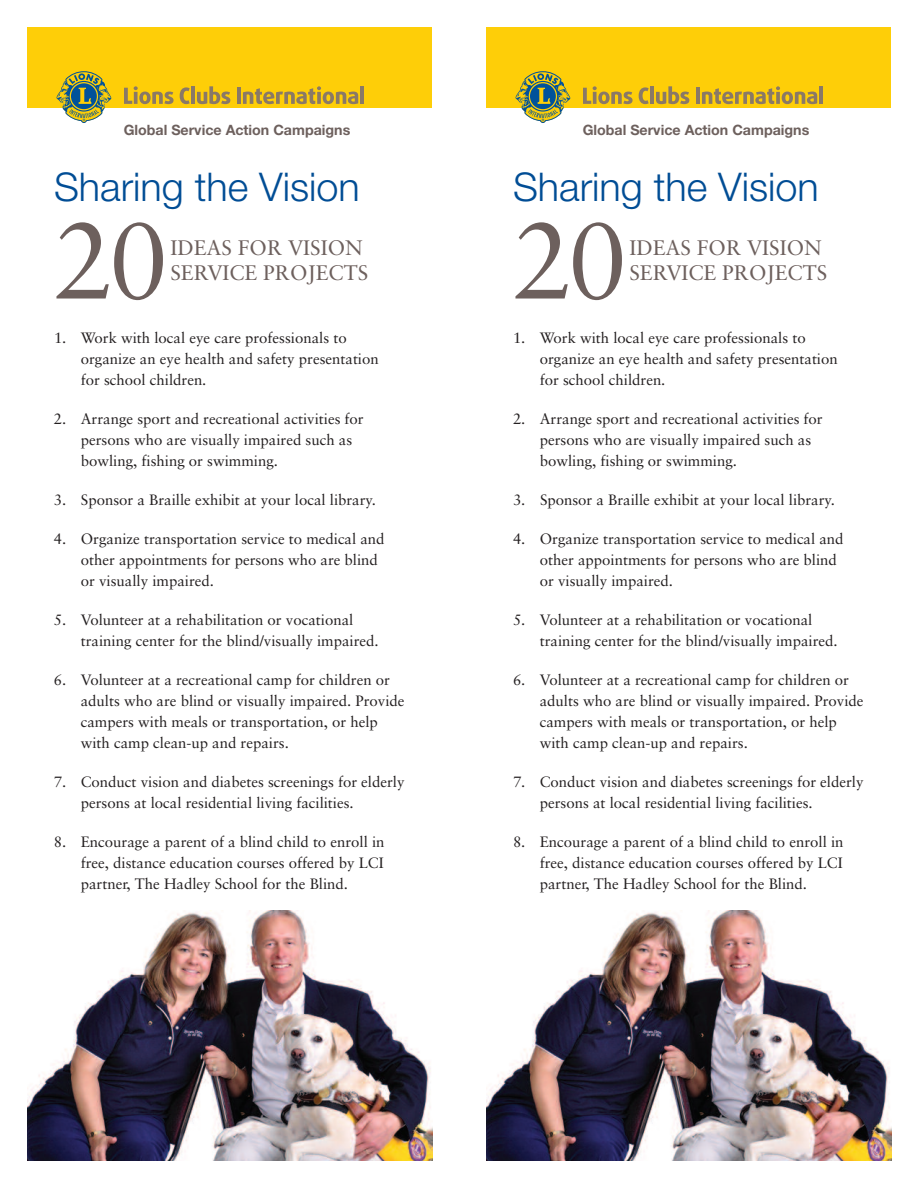
<style>
.page{position:relative;width:918px;height:1188px;background:#fff}
.page>*{position:absolute;margin:0;border:0;box-sizing:border-box;transform-origin:0 0}
.t1{font:108px "Sabon";color:#6d605d}
.t2{font:300 39.6px "Helvetica Neue";color:#014d95}
.t3{font:21px/25.2px "Sabon";color:#6d605d}
.t4{font:15px/21px "Sabon";color:#231f20}
.t5{font:700 14.25px "Helvetica Neue";color:#6d605d}
</style>
<div class="page">
<img style="left:28px;top:910px;width:404px;height:251px">
<img style="left:487px;top:910px;width:404px;height:251px">
<div style="left:27px;top:27px;width:405px;height:81px;background:#fece08"></div>
<svg style="left:57px;top:71px;width:54px;height:52px"></svg>
<svg style="left:124px;top:86px;width:50px;height:18px"></svg>
<svg style="left:180px;top:87px;width:10px;height:17px"></svg>
<hr style="left:191px;top:86px;width:4px;height:18px;background:#8a7966">
<svg style="left:197px;top:86px;width:33px;height:18px"></svg>
<hr style="left:237px;top:88px;width:4px;height:16px;background:#8a7966">
<svg style="left:243px;top:86px;width:115px;height:18px"></svg>
<hr style="left:360px;top:86px;width:4px;height:18px;background:#8a7966">
<div style="left:486px;top:27px;width:405px;height:81px;background:#fece08"></div>
<svg style="left:516px;top:71px;width:54px;height:52px"></svg>
<svg style="left:583px;top:86px;width:50px;height:18px"></svg>
<svg style="left:639px;top:87px;width:10px;height:17px"></svg>
<hr style="left:650px;top:86px;width:4px;height:18px;background:#8a7966">
<svg style="left:656px;top:86px;width:33px;height:18px"></svg>
<hr style="left:696px;top:88px;width:4px;height:16px;background:#8a7966">
<svg style="left:702px;top:86px;width:115px;height:18px"></svg>
<hr style="left:819px;top:86px;width:4px;height:18px;background:#8a7966">
<p class="t5" style="left:124px;top:125px;width:228px">Global Service Action Campaigns</p>
<h2 class="t2" style="left:54px;top:173px;width:307px">Sharing the Vision</h2>
<h1 class="t1" style="left:54px;top:216px;width:116px">20</h1>
<h3 class="t3" style="left:170px;top:237px;width:199px">IDEAS FOR VISION<br>SERVICE PROJECTS</h3>
<p class="t4" style="left:81px;top:329px;width:300px;text-indent:-27px">1. Work with local eye care professionals to organize an eye health and safety presentation for school children.</p>
<p class="t4" style="left:81px;top:410px;width:284px;text-indent:-27px">2. Arrange sport and recreational activities for persons who are visually impaired such as bowling, fishing or swimming.</p>
<p class="t4" style="left:54px;top:491px;width:323px">3. Sponsor a Braille exhibit at your local library.</p>
<p class="t4" style="left:81px;top:530px;width:305px;text-indent:-27px">4. Organize transportation service to medical and other appointments for persons who are blind or visually impaired.</p>
<p class="t4" style="left:81px;top:611px;width:299px;text-indent:-27px">5. Volunteer at a rehabilitation or vocational training center for the blind/visually impaired.</p>
<p class="t4" style="left:81px;top:671px;width:325px;text-indent:-27px">6. Volunteer at a recreational camp for children or adults who are blind or visually impaired. Provide campers with meals or transportation, or help with camp clean-up and repairs.</p>
<p class="t4" style="left:81px;top:773px;width:325px;text-indent:-27px">7. Conduct vision and diabetes screenings for elderly persons at local residential living facilities.</p>
<p class="t4" style="left:81px;top:833px;width:305px;text-align:justify;text-indent:-27px">8. Encourage a parent of a blind child to enroll in free, distance education courses offered by LCI partner, The Hadley School for the Blind.</p>
<p class="t5" style="left:583px;top:125px;width:228px">Global Service Action Campaigns</p>
<h2 class="t2" style="left:513px;top:173px;width:307px">Sharing the Vision</h2>
<h1 class="t1" style="left:513px;top:216px;width:116px">20</h1>
<h3 class="t3" style="left:629px;top:237px;width:199px">IDEAS FOR VISION<br>SERVICE PROJECTS</h3>
<p class="t4" style="left:540px;top:329px;width:300px;text-indent:-27px">1. Work with local eye care professionals to organize an eye health and safety presentation for school children.</p>
<p class="t4" style="left:540px;top:410px;width:284px;text-indent:-27px">2. Arrange sport and recreational activities for persons who are visually impaired such as bowling, fishing or swimming.</p>
<p class="t4" style="left:513px;top:491px;width:323px">3. Sponsor a Braille exhibit at your local library.</p>
<p class="t4" style="left:540px;top:530px;width:305px;text-indent:-27px">4. Organize transportation service to medical and other appointments for persons who are blind or visually impaired.</p>
<p class="t4" style="left:540px;top:611px;width:299px;text-indent:-27px">5. Volunteer at a rehabilitation or vocational training center for the blind/visually impaired.</p>
<p class="t4" style="left:540px;top:671px;width:325px;text-indent:-27px">6. Volunteer at a recreational camp for children or adults who are blind or visually impaired. Provide campers with meals or transportation, or help with camp clean-up and repairs.</p>
<p class="t4" style="left:540px;top:773px;width:325px;text-indent:-27px">7. Conduct vision and diabetes screenings for elderly persons at local residential living facilities.</p>
<p class="t4" style="left:540px;top:833px;width:305px;text-align:justify;text-indent:-27px">8. Encourage a parent of a blind child to enroll in free, distance education courses offered by LCI partner, The Hadley School for the Blind.</p>
</div>
